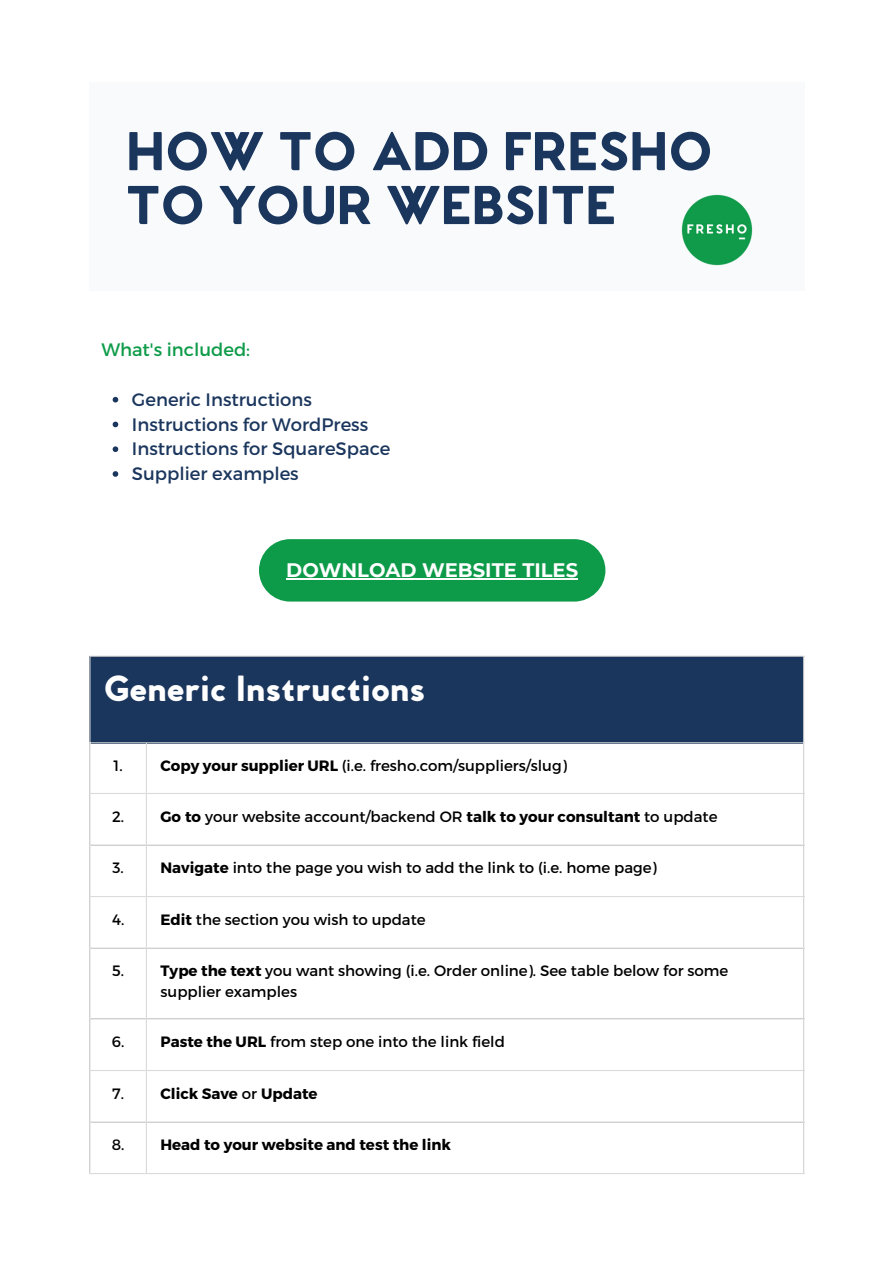
<style>
.page{position:relative;width:894px;height:1264px;background:#fff}
.page>*{position:absolute;margin:0;border:0;box-sizing:border-box;transform-origin:0 0}
.t1{font:900 56.25px/53.8px "Venti CF";letter-spacing:-.005em;color:#1b365d}
.t2{font:900 37.5px "Venti CF";color:#fff}
.t3{font:700 19.5px "Montserrat";color:#fff}
.t4{font:18px "Montserrat";color:#1b365d}
.t5{font:18px "Montserrat";color:#0e9b49}
.t6{font:15px/20.2px "Montserrat";color:#000}
.t7{font:700 15px "Montserrat";color:#000}
.s1{font-weight:700}
.s2{font-weight:400}
</style>
<div class="page">
<div style="left:89px;top:82px;width:715px;height:209px;background:#f8fafc"></div>
<img style="left:681px;top:195px;width:71px;height:71px">
<svg style="left:113px;top:397px;width:5px;height:5px"></svg>
<svg style="left:113px;top:421px;width:5px;height:6px"></svg>
<svg style="left:113px;top:446px;width:5px;height:6px"></svg>
<svg style="left:113px;top:471px;width:5px;height:6px"></svg>
<div style="left:259px;top:539px;width:346px;height:62px;background:#0e9b49;border-radius:31px"></div>
<hr style="left:286px;top:578px;width:292px;height:1px;background:#fff">
<div style="left:90px;top:656px;width:713px;height:87px;background:#1b365d"></div>
<hr style="left:89px;top:656px;width:1px;height:516px;background:#dbdbdb">
<hr style="left:146px;top:743px;width:1px;height:429px;background:#dbdbdb">
<hr style="left:802px;top:656px;width:2px;height:516px;background:#dbdbdb">
<hr style="left:89px;top:655px;width:715px;height:1px;background:#dbdbdb">
<hr style="left:89px;top:742px;width:715px;height:1px;background:#dbdbdb">
<hr style="left:89px;top:793px;width:715px;height:1px;background:#dbdbdb">
<hr style="left:89px;top:844px;width:715px;height:1px;background:#dbdbdb">
<hr style="left:89px;top:896px;width:715px;height:1px;background:#dbdbdb">
<hr style="left:89px;top:947px;width:715px;height:1px;background:#dbdbdb">
<hr style="left:89px;top:1018px;width:715px;height:1px;background:#dbdbdb">
<hr style="left:89px;top:1069px;width:715px;height:2px;background:#dbdbdb">
<hr style="left:89px;top:1121px;width:715px;height:1px;background:#dbdbdb">
<hr style="left:89px;top:1172px;width:715px;height:2px;background:#dbdbdb">
<h1 class="t1" style="left:126px;top:129px;width:588px">HOW TO ADD FRESHO<br>TO YOUR WEBSITE</h1>
<p class="t5" style="left:101px;top:338px;width:150px">What's included:</p>
<p class="t4" style="left:132px;top:388px;width:181px">Generic Instructions</p>
<p class="t4" style="left:132px;top:412px;width:238px">Instructions for WordPress</p>
<p class="t4" style="left:132px;top:437px;width:260px">Instructions for SquareSpace</p>
<p class="t4" style="left:132px;top:462px;width:168px">Supplier examples</p>
<p class="t3" style="left:286px;top:558px;width:293px">DOWNLOAD WEBSITE TILES</p>
<h2 class="t2" style="left:104px;top:669px;width:322px">Generic Instructions</h2>
<p class="t6" style="left:114px;top:755px;width:11px">1.</p>
<p class="t6" style="left:160px;top:755px;width:408px"><span class="s1">Copy your supplier URL</span> (i.e. fresho.com/suppliers/slug)</p>
<p class="t6" style="left:112px;top:805px;width:14px">2.</p>
<p class="t6" style="left:160px;top:805px;width:558px"><span class="s1">Go to</span> your website account/backend OR <span class="s1">talk to your consultant</span> to update</p>
<p class="t6" style="left:112px;top:857px;width:13px">3.</p>
<p class="t6" style="left:160px;top:857px;width:497px"><span class="s1">Navigate</span> into the page you wish to add the link to (i.e. home page)</p>
<p class="t6" style="left:112px;top:908px;width:14px">4.</p>
<p class="t6" style="left:160px;top:908px;width:266px"><span class="s1">Edit</span> the section you wish to update</p>
<p class="t6" style="left:112px;top:960px;width:13px">5.</p>
<p class="t6" style="left:160px;top:960px;width:569px"><span class="s1">Type the text</span> you want showing (i.e. Order online). See table below for some supplier examples</p>
<p class="t6" style="left:112px;top:1031px;width:14px">6.</p>
<p class="t6" style="left:160px;top:1031px;width:346px"><span class="s1">Paste the URL</span> from step one into the link field</p>
<p class="t6" style="left:112px;top:1082px;width:13px">7.</p>
<p class="t7" style="left:160px;top:1083px;width:158px">Click Save <span class="s2">or</span> Update</p>
<p class="t6" style="left:112px;top:1134px;width:14px">8.</p>
<p class="t7" style="left:160px;top:1135px;width:292px">Head to your website and test the link</p>
</div>
